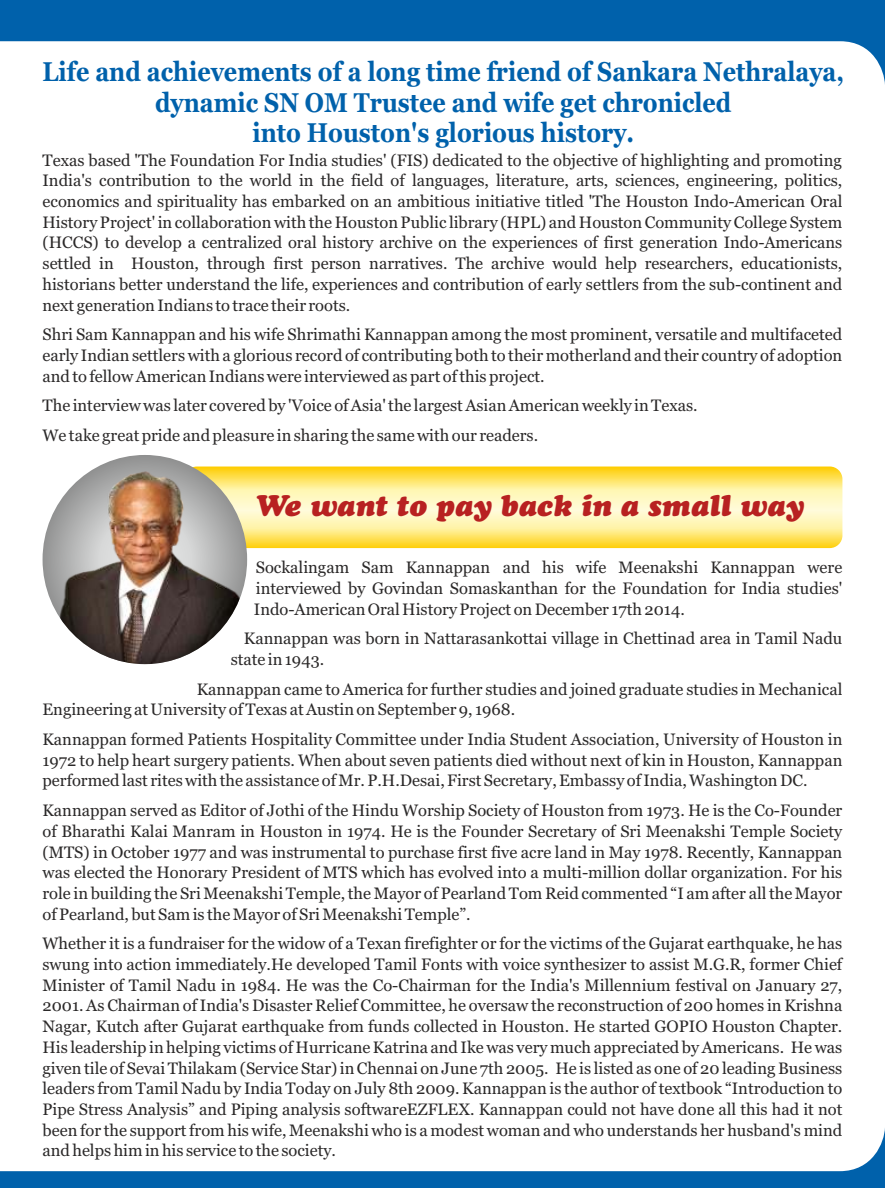
<style>
.page{position:relative;width:885px;height:1188px;background:#fff}
.page>*{position:absolute;margin:0;border:0;box-sizing:border-box;transform-origin:0 0}
.t1{font:italic 700 29.55px "Cooper Black Std";color:#b82121}
.t2{font:700 27px/30.8px "Georgia";color:#0061ab;text-align:center;scale:.87 1}
.t3{font:16.5px/20.7px "Georgia";color:#2b2929;text-align:justify}
</style>
<div class="page">
<svg style="left:0;top:0;width:884px;height:78px;fill:#0061ab"></svg>
<svg style="left:0;top:1135px;width:884px;height:53px"></svg>
<svg style="left:184px;top:467px;width:658px;height:81px;background:#feeb8a"></svg>
<div style="left:43px;top:455px;width:204px;height:209px;background:#969696;border-radius:50%"></div>
<img style="left:52px;top:472px;width:190px;height:192px">
<h2 class="t2" style="left:43px;top:58px;width:922px">Life and achievements of a long time friend of Sankara Nethralaya, dynamic SN OM Trustee and wife get chronicled<br>into Houston's glorious history.</h2>
<p class="t3" style="left:43px;top:151px;width:801px">Texas based 'The Foundation For India studies' (FIS) dedicated to the objective of highlighting and promoting India's contribution to the world in the field of languages, literature, arts, sciences, engineering, politics, economics and spirituality has embarked on an ambitious initiative titled 'The Houston Indo-American Oral History Project' in collaboration with the Houston Public library (HPL) and Houston Community College System (HCCS) to develop a centralized oral history archive on the experiences of first generation Indo-Americans settled in Houston, through first person narratives. The archive would help researchers, educationists, historians better understand the life, experiences and contribution of early settlers from the sub-continent and next generation Indians to trace their roots.</p>
<p class="t3" style="left:42px;top:325px;width:801px">Shri Sam Kannappan and his wife Shrimathi Kannappan among the most prominent, versatile and multifaceted early Indian settlers with a glorious record of contributing both to their motherland and their country of adoption and to fellow American Indians were interviewed as part of this project.</p>
<p class="t3" style="left:42px;top:392px;width:656px;line-height:29.7px">The interview was later covered by 'Voice of Asia' the largest Asian American weekly in Texas.<br>We take great pride and pleasure in sharing the same with our readers.</p>
<h1 class="t1" style="left:254px;top:495px;width:550px">We want to pay back in a small way</h1>
<p class="t3" style="left:254px;top:558px;width:590px">Sockalingam Sam Kannappan and his wife Meenakshi Kannappan were interviewed by Govindan Somaskanthan for the Foundation for India studies' Indo-American Oral History Project on December 17th 2014.</p>
<p class="t3" style="left:231px;top:629px;width:613px;text-indent:13px">Kannappan was born in Nattarasankottai village in Chettinad area in Tamil Nadu state in 1943.</p>
<p class="t3" style="left:43px;top:680px;width:801px;text-indent:154px">Kannappan came to America for further studies and joined graduate studies in Mechanical<br>Engineering at University of Texas at Austin on September 9, 1968.</p>
<p class="t3" style="left:43px;top:730px;width:801px">Kannappan formed Patients Hospitality Committee under India Student Association, University of Houston in 1972 to help heart surgery patients. When about seven patients died without next of kin in Houston, Kannappan performed last rites with the assistance of Mr. P.H.Desai, First Secretary, Embassy of India, Washington DC.</p>
<p class="t3" style="left:42px;top:801px;width:801px">Kannappan served as Editor of Jothi of the Hindu Worship Society of Houston from 1973. He is the Co-Founder of Bharathi Kalai Manram in Houston in 1974. He is the Founder Secretary of Sri Meenakshi Temple Society (MTS) in October 1977 and was instrumental to purchase first five acre land in May 1978. Recently, Kannappan was elected the Honorary President of MTS which has evolved into a multi-million dollar organization. For his role in building the Sri Meenakshi Temple, the Mayor of Pearland Tom Reid commented “I am after all the Mayor of Pearland, but Sam is the Mayor of Sri Meenakshi Temple”.</p>
<p class="t3" style="left:42px;top:935px;width:801px">Whether it is a fundraiser for the widow of a Texan firefighter or for the victims of the Gujarat earthquake, he has swung into action immediately.He developed Tamil Fonts with voice synthesizer to assist M.G.R, former Chief Minister of Tamil Nadu in 1984. He was the Co-Chairman for the India's Millennium festival on January 27, 2001. As Chairman of India's Disaster Relief Committee, he oversaw the reconstruction of 200 homes in Krishna Nagar, Kutch after Gujarat earthquake from funds collected in Houston. He started GOPIO Houston Chapter.<br>His leadership in helping victims of Hurricane Katrina and Ike was very much appreciated by Americans. He was given tile of Sevai Thilakam (Service Star) in Chennai on June 7th 2005. He is listed as one of 20 leading Business leaders from Tamil Nadu by India Today on July 8th 2009. Kannappan is the author of textbook “Introduction to Pipe Stress Analysis” and Piping analysis softwareEZFLEX. Kannappan could not have done all this had it not been for the support from his wife, Meenakshi who is a modest woman and who understands her husband's mind and helps him in his service to the society.</p>
</div>
